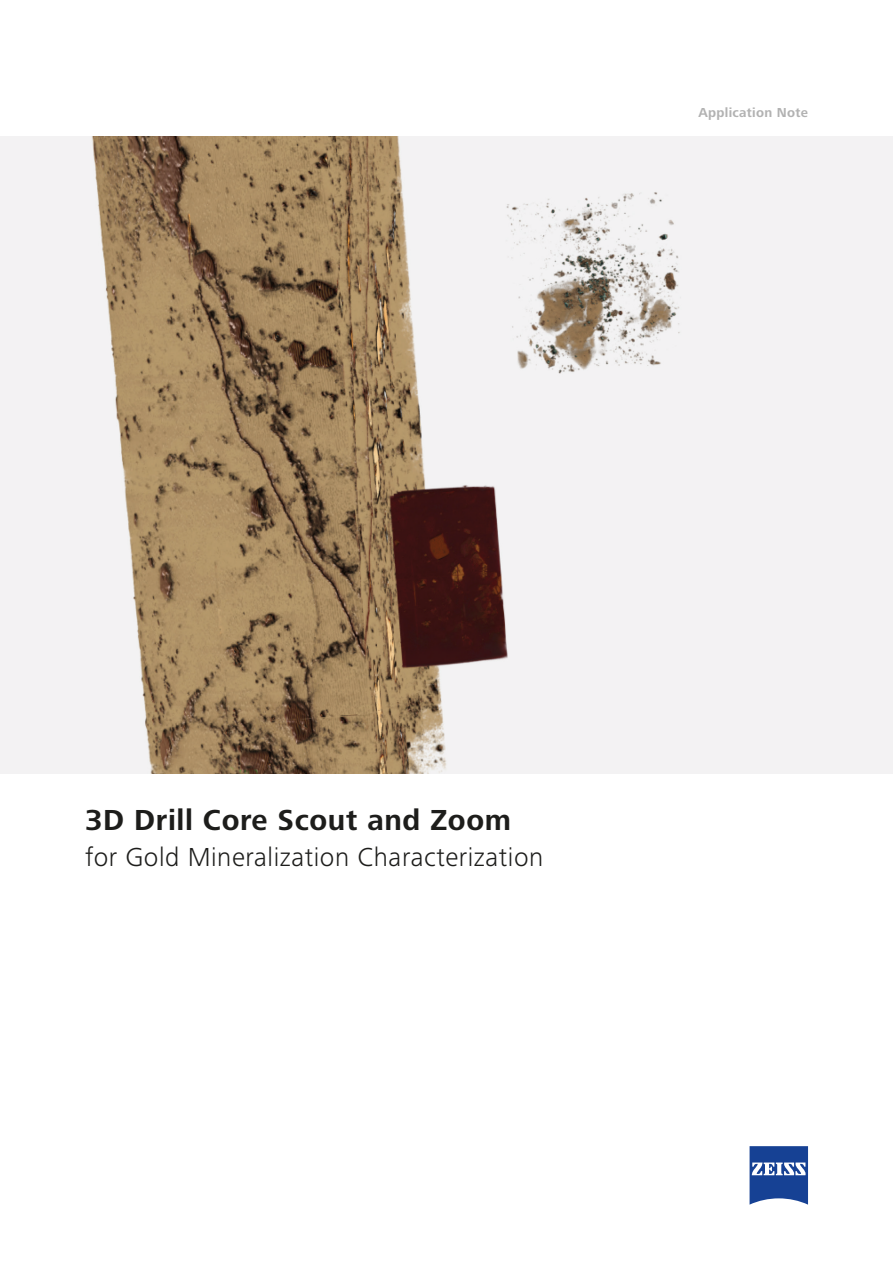
<style>
.page{position:relative;width:893px;height:1263px;background:#fff}
.page>*{position:absolute;margin:0;border:0;box-sizing:border-box;transform-origin:0 0}
.head_18_bd{font:700 30px "Zeiss Frutiger Next Pro";letter-spacing:.02em;color:#1d1d1b}
.head_18_lt{font:300 27px "Zeiss Frutiger Next Pro";letter-spacing:.02em;color:#1d1d1b}
.t1{font:700 13.5px "Zeiss Frutiger Next Pro";letter-spacing:.02em;color:#b2b2b2}
</style>
<div class="page">
<img style="left:0;top:136px;width:893px;height:638px">
<svg style="left:750px;top:1146px;width:58px;height:58px;background:#4164a8"></svg>
<p class="t1" style="left:699px;top:105px;width:111px">Application Note</p>
<p class="head_18_bd" style="left:85px;top:802px;width:427px">3D Drill Core Scout and Zoom</p>
<p class="head_18_lt" style="left:85px;top:841px;width:460px">for Gold Mineralization Characterization</p>
</div>
